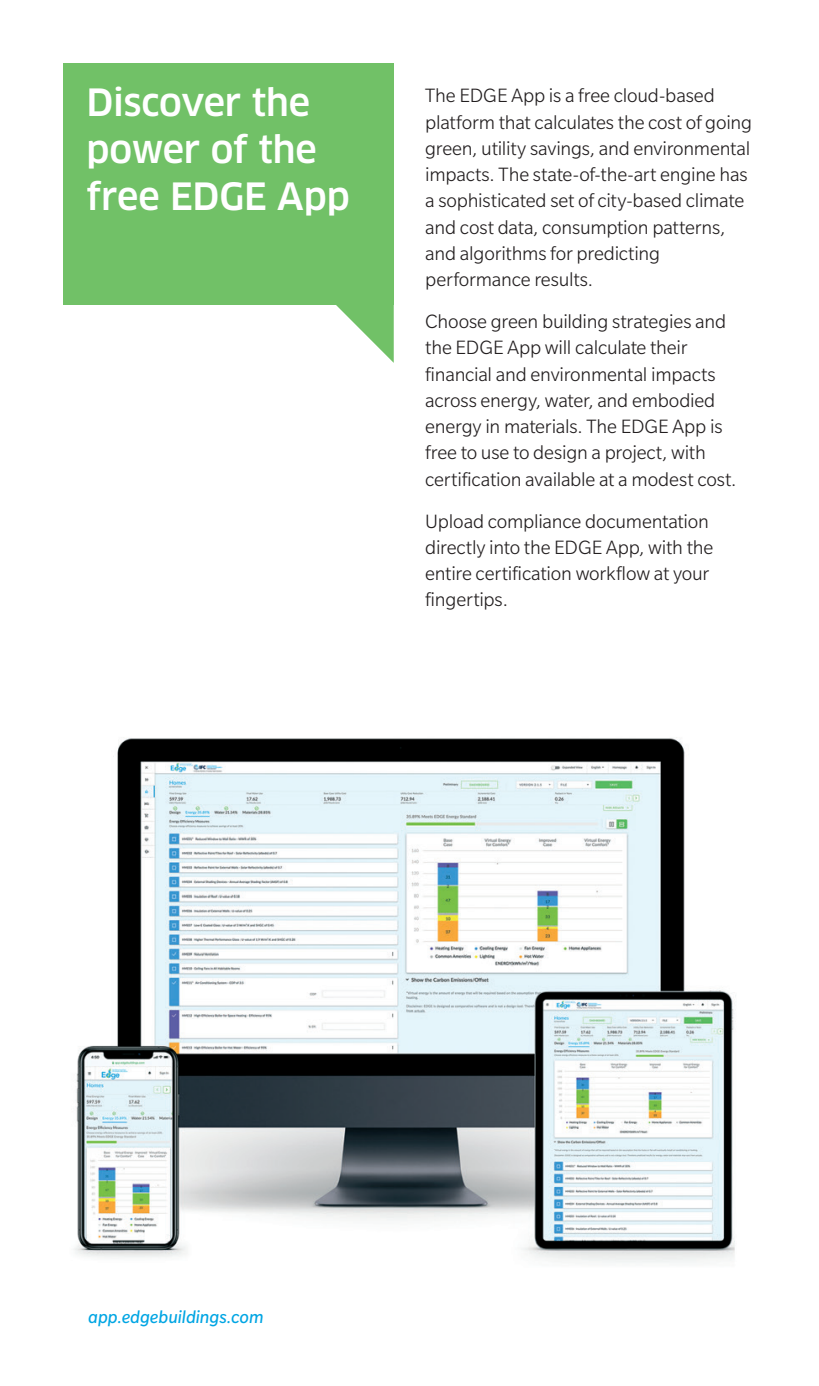
<style>
.page{position:relative;width:819px;height:1386px;background:#fff}
.page>*{position:absolute;margin:0;border:0;box-sizing:border-box;transform-origin:0 0}
.t1{font:500 36.75px/47.2px "Clan Pro";letter-spacing:-.01em;color:#fff}
.Body_Text{font:300 21px/26.2px "Slate Pro";letter-spacing:-.01em;color:#231f20}
.Bottom_Callouts{font:italic 19.25px "Slate Pro";color:#00a5e3}
</style>
<div class="page">
<img style="left:63px;top:304px;width:673px;height:959px">
<div style="left:63px;top:63px;width:331px;height:241px;background:#71c167"></div>
<svg style="left:335px;top:304px;width:59px;height:59px"></svg>
<p class="t1" style="left:87px;top:79px;width:265px">Discover the power of the free EDGE App</p>
<p class="Body_Text" style="left:425px;top:82px;width:328px">The EDGE App is a free cloud-based platform that calculates the cost of going green, utility savings, and environmental impacts. The state-of-the-art engine has a sophisticated set of city-based climate and cost data, consumption patterns, and algorithms for predicting performance results.</p>
<p class="Body_Text" style="left:425px;top:308px;width:313px">Choose green building strategies and the EDGE App will calculate their financial and environmental impacts across energy, water, and embodied energy in materials. The EDGE App is free to use to design a project, with certification available at a modest cost.</p>
<p class="Body_Text" style="left:425px;top:508px;width:290px">Upload compliance documentation directly into the EDGE App, with the entire certification workflow at your fingertips.</p>
<p class="Bottom_Callouts" style="left:88px;top:1307px;width:177px">app.edgebuildings.com</p>
</div>
